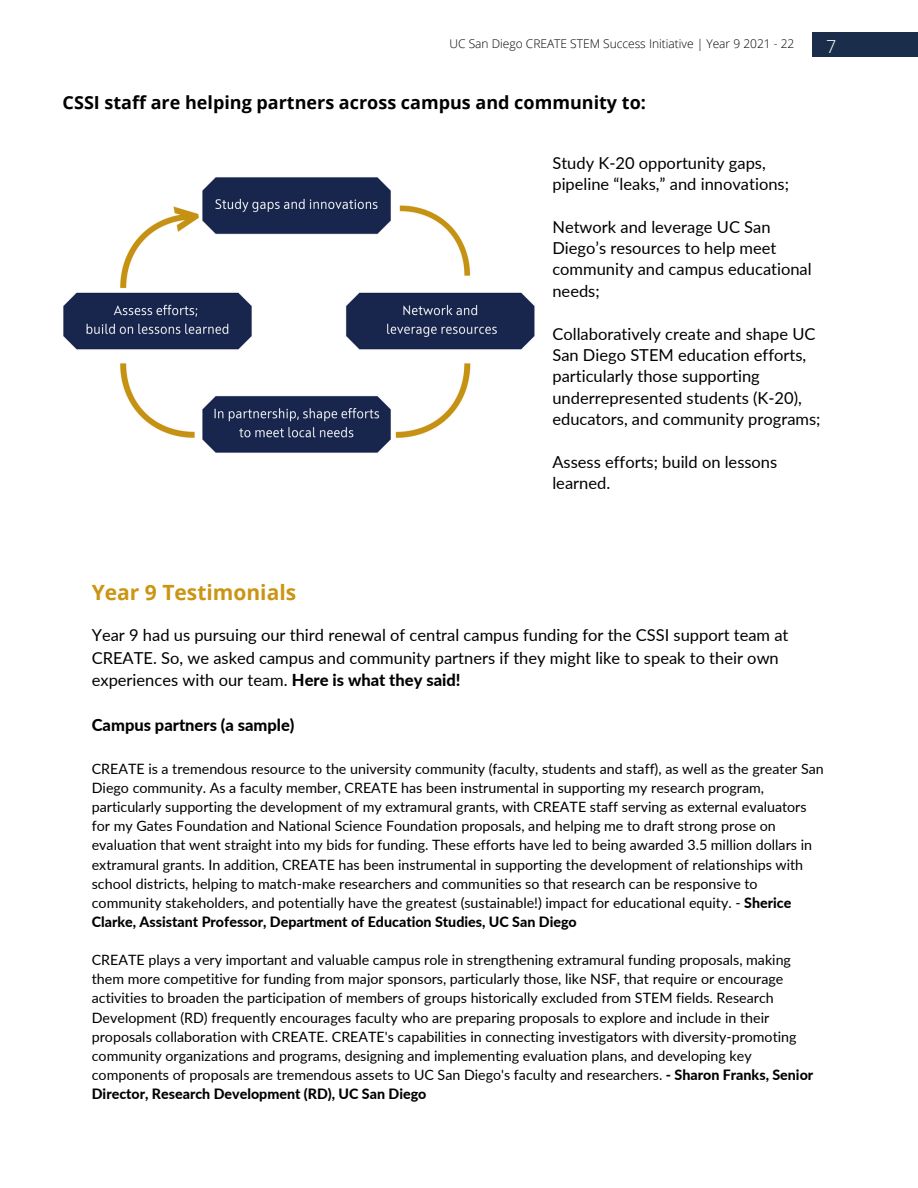
<style>
.page{position:relative;width:918px;height:1188px;background:#fff}
.page>*{position:absolute;margin:0;border:0;box-sizing:border-box;transform-origin:0 0}
.t1{font:700 21px "Open Sans";color:#cb9514}
.t2{font:700 18px "Open Sans";color:#000}
.t3{font:300 18px "Open Sans";color:#fff}
.t4{font:16.5px/21.3px "Lato";color:#000}
.t5{font:800 16.5px "Lato";color:#000}
.t6{font:14.25px/19.2px "Lato";color:#000}
.t7{font:300 12px "Open Sans";color:#000}
.s1{font-weight:800}
</style>
<div class="page">
<div style="left:812px;top:32px;width:106px;height:25px;background:#1a2d4b"></div>
<img style="left:63px;top:177px;width:472px;height:276px">
<p class="t7" style="left:450px;top:35px;width:346px">UC San Diego CREATE STEM Success Initiative | Year 9 2021 - 22</p>
<p class="t3" style="left:826px;top:34px;width:12px">7</p>
<p class="t2" style="left:63px;top:90px;width:585px">CSSI staff are helping partners across campus and community to:</p>
<h1 class="t1" style="left:92px;top:577px;width:206px">Year 9 Testimonials</h1>
<p class="t4" style="left:552px;top:151px;width:238px">Study K-20 opportunity gaps, pipeline “leaks,” and innovations;</p>
<p class="t4" style="left:552px;top:216px;width:261px">Network and leverage UC San<br>Diego’s resources to help meet community and campus educational needs;</p>
<p class="t4" style="left:552px;top:322px;width:270px">Collaboratively create and shape UC San Diego STEM education efforts, particularly those supporting underrepresented students (K-20), educators, and community programs;</p>
<p class="t4" style="left:552px;top:451px;width:226px">Assess efforts; build on lessons learned.</p>
<p class="t4" style="left:92px;top:624px;width:698px;line-height:22.5px">Year 9 had us pursuing our third renewal of central campus funding for the CSSI support team at<br>CREATE. So, we asked campus and community partners if they might like to speak to their own experiences with our team. <span class="s1">Here is what they said!</span></p>
<p class="t5" style="left:92px;top:715px;width:204px">Campus partners (a sample)</p>
<p class="t6" style="left:92px;top:759px;width:733px">CREATE is a tremendous resource to the university community (faculty, students and staff), as well as the greater San Diego community. As a faculty member, CREATE has been instrumental in supporting my research program, particularly supporting the development of my extramural grants, with CREATE staff serving as external evaluators for my Gates Foundation and National Science Foundation proposals, and helping me to draft strong prose on evaluation that went straight into my bids for funding. These efforts have led to being awarded 3.5 million dollars in extramural grants. In addition, CREATE has been instrumental in supporting the development of relationships with school districts, helping to match-make researchers and communities so that research can be responsive to community stakeholders, and potentially have the greatest (sustainable!) impact for educational equity. - <span class="s1">Sherice Clarke, Assistant Professor, Department of Education Studies, UC San Diego</span></p>
<p class="t6" style="left:92px;top:950px;width:723px">CREATE plays a very important and valuable campus role in strengthening extramural funding proposals, making them more competitive for funding from major sponsors, particularly those, like NSF, that require or encourage activities to broaden the participation of members of groups historically excluded from STEM fields. Research Development (RD) frequently encourages faculty who are preparing proposals to explore and include in their proposals collaboration with CREATE. CREATE's capabilities in connecting investigators with diversity-promoting community organizations and programs, designing and implementing evaluation plans, and developing key components of proposals are tremendous assets to UC San Diego's faculty and researchers. <span class="s1">- Sharon Franks, Senior Director, Research Development (RD), UC San Diego</span></p>
</div>
